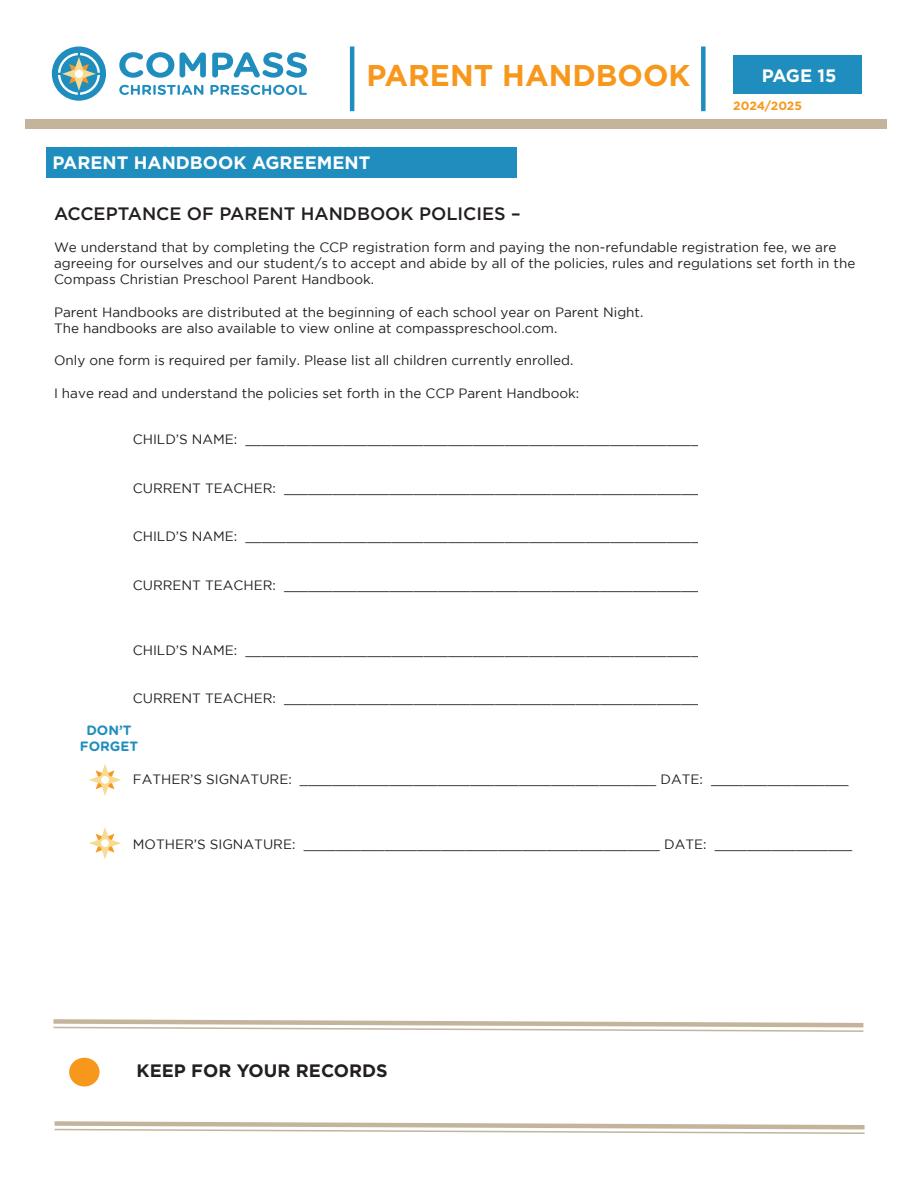
<style>
.page{position:relative;width:918px;height:1188px;background:#fff}
.page>*{position:absolute;margin:0;border:0;box-sizing:border-box;transform-origin:0 0}
.t1{font:700 30px "Gotham";color:#f7981d}
.t2{font:500 18px "Gotham";color:#231f20}
.t3{font:700 18px "Gotham";color:#fff}
.t4{font:700 18px "Gotham";color:#231f20}
.t5{font:13.5px/16.2px "Gotham";color:#231f20}
.t6{font:700 13.5px "Gotham Rounded";color:#1f8ebe}
.t7{font:700 12px "Gotham";letter-spacing:-.005em;color:#f7981d}
</style>
<div class="page">
<hr style="left:350px;top:46px;width:4px;height:65px;background:#1f8ebe">
<div style="left:25px;top:119px;width:862px;height:10px;background:#c3b49b"></div>
<div style="left:733px;top:55px;width:129px;height:39px;background:#1f8ebe"></div>
<svg style="left:119px;top:85px;width:84px;height:10px"></svg>
<svg style="left:210px;top:85px;width:97px;height:10px"></svg>
<svg style="left:119px;top:52px;width:55px;height:26px"></svg>
<svg style="left:180px;top:52px;width:26px;height:26px"></svg>
<svg style="left:212px;top:52px;width:95px;height:26px"></svg>
<div style="left:52px;top:47px;width:54px;height:54px;background:#1f8ebe;border-radius:50%"></div>
<svg style="left:58px;top:53px;width:42px;height:42px"></svg>
<div style="left:701px;top:46px;width:5px;height:65px;background:#1f8ebe"></div>
<div style="left:46px;top:147px;width:471px;height:30px;background:#1f8ebe"></div>
<svg style="left:89px;top:764px;width:32px;height:32px"></svg>
<div style="left:101px;top:776px;width:8px;height:8px;background:#fff;border-radius:50%"></div>
<svg style="left:89px;top:827px;width:32px;height:32px"></svg>
<div style="left:101px;top:839px;width:8px;height:8px;background:#fff;border-radius:50%"></div>
<svg style="left:53px;top:1019px;width:811px;height:13px"></svg>
<svg style="left:54px;top:1121px;width:811px;height:13px"></svg>
<div style="left:69px;top:1058px;width:31px;height:29px;background:#f7981d;border-radius:50%"></div>
<h1 class="t1" style="left:367px;top:55px;width:325px">PARENT HANDBOOK</h1>
<p class="t3" style="left:762px;top:64px;width:76px">PAGE 15</p>
<p class="t7" style="left:733px;top:98px;width:70px">2024/2025</p>
<p class="t3" style="left:52px;top:151px;width:319px">PARENT HANDBOOK AGREEMENT</p>
<p class="t2" style="left:54px;top:201px;width:468px">ACCEPTANCE OF PARENT HANDBOOK POLICIES –</p>
<p class="t5" style="left:54px;top:239px;width:803px">We understand that by completing the CCP registration form and paying the non-refundable registration fee, we are agreeing for ourselves and our student/s to accept and abide by all of the policies, rules and regulations set forth in the<br>Compass Christian Preschool Parent Handbook.</p>
<p class="t5" style="left:54px;top:304px;width:591px">Parent Handbooks are distributed at the beginning of each school year on Parent Night.</p>
<p class="t5" style="left:54px;top:320px;width:505px">The handbooks are also available to view online at compasspreschool.com.</p>
<p class="t5" style="left:54px;top:352px;width:521px">Only one form is required per family. Please list all children currently enrolled.</p>
<p class="t5" style="left:54px;top:385px;width:527px">I have read and understand the policies set forth in the CCP Parent Handbook:</p>
<p class="t5" style="left:133px;top:431px;width:568px">CHILD’S NAME: ________________________________________________________</p>
<p class="t5" style="left:133px;top:480px;width:574px">CURRENT TEACHER: ____________________________________________________</p>
<p class="t5" style="left:133px;top:528px;width:568px">CHILD’S NAME: ________________________________________________________</p>
<p class="t5" style="left:133px;top:577px;width:574px">CURRENT TEACHER: ____________________________________________________</p>
<p class="t5" style="left:133px;top:642px;width:568px">CHILD’S NAME: ________________________________________________________</p>
<p class="t5" style="left:133px;top:690px;width:574px">CURRENT TEACHER: ____________________________________________________</p>
<p class="t6" style="left:86px;top:720px;width:47px">DON’T</p>
<p class="t6" style="left:80px;top:737px;width:60px">FORGET</p>
<p class="t5" style="left:133px;top:771px;width:717px">FATHER’S SIGNATURE: ____________________________________________ DATE: _________________</p>
<p class="t5" style="left:133px;top:836px;width:721px">MOTHER’S SIGNATURE: ____________________________________________ DATE: _________________</p>
<p class="t4" style="left:137px;top:1059px;width:253px">KEEP FOR YOUR RECORDS</p>
</div>
